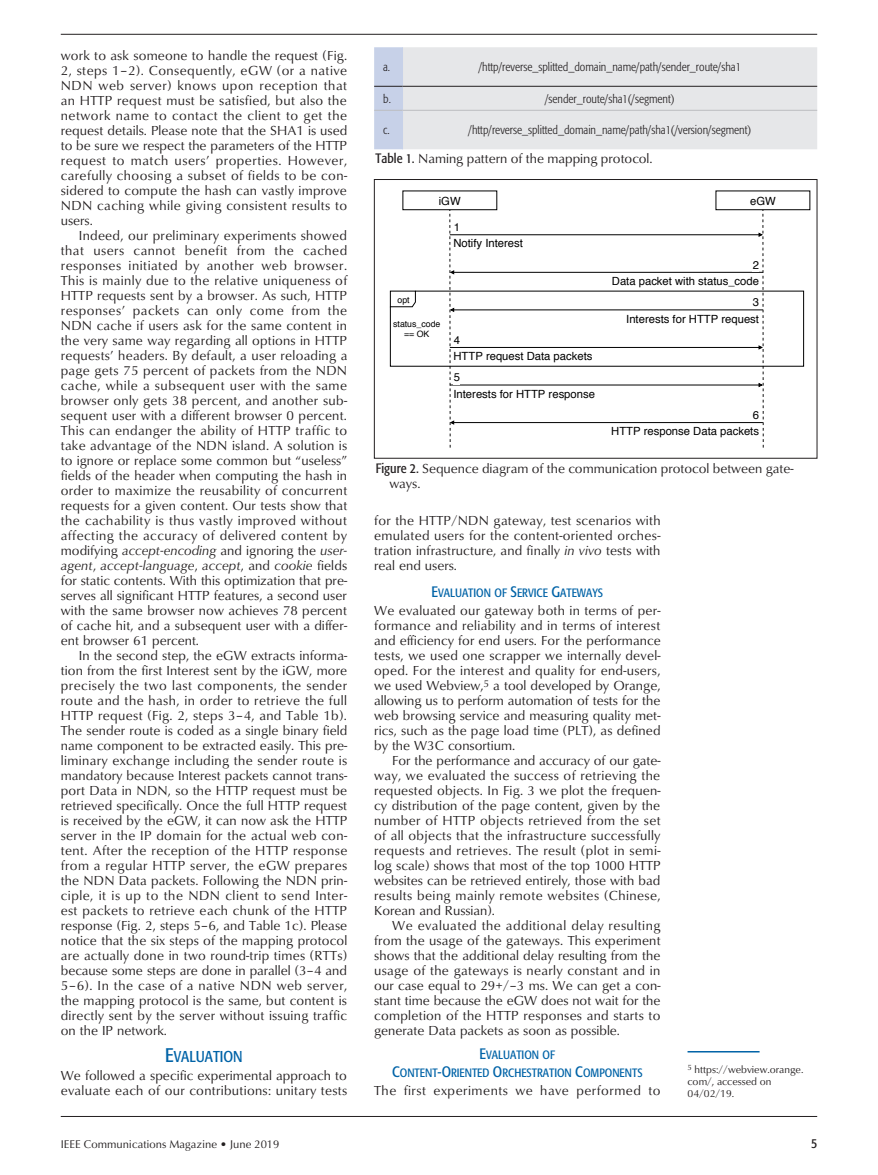
<style>
.page{position:relative;width:878px;height:1175px;background:#fff}
.page>*{position:absolute;margin:0;border:0;box-sizing:border-box;transform-origin:0 0}
.HEADER___2{font:15.6px "Formata Condensed SC800";color:#0163a7}
.TEXT__Body{font:13.5px/15px "Classico URW";color:#231f20;text-align:justify}
.TEXT__Body_-_No_Inde{font:13.5px/15px "Classico URW";letter-spacing:.01em;color:#231f20;text-align:justify}
.TEXT__Body_-_No_Inde-2{font:13.5px "Classico URW";letter-spacing:.035em;color:#231f20}
.t1{font:13.5px "Formata Condensed SC800";color:#231f20}
.t2{font:300 condensed 12px "Formata";color:#231f20}
.HEADER___3{font:12px/18px "Formata Condensed SC800";color:#0163a7;text-align:center}
.t3{font:11.25px "Helvetica";color:#000}
.t4{font:11.25px "Optima";color:#231f20}
.TEXT__Footnotes{font:10.5px/12px "Classico URW";color:#231f20}
.t5{font:8.7px/10.4px "Helvetica";color:#000;text-align:center}
.s1{font-style:italic}
.s2{font-size:19.5px}
.s3{font-family:"Formata";font-stretch:condensed}
.s4{font-size:15px}
</style>
<div class="page">
<hr style="left:61px;top:34px;width:756px;height:1px;background:#231f20">
<hr style="left:61px;top:1116px;width:756px;height:1px;background:#231f20">
<hr style="left:687px;top:1051px;width:72px;height:1px;background:#0163a7">
<div style="left:403px;top:47px;width:414px;height:102px;background:#e6e7e9"></div>
<hr style="left:402px;top:86px;width:415px;height:1px;background:#231f20">
<div style="left:374px;top:47px;width:29px;height:102px;background:#c7d1e8"></div>
<hr style="left:402px;top:110px;width:415px;height:1px;background:#bcbdc0">
<div style="left:402px;top:190px;width:95px;height:20px;border:1px solid #000"></div>
<div style="left:715px;top:190px;width:95px;height:20px;border:1px solid #000"></div>
<svg style="left:389px;top:210px;width:415px;height:237px"></svg>
<div style="left:611px;top:424px;width:148px;height:14px;background:#fff"></div>
<div style="left:752px;top:408px;width:7px;height:14px;background:#fff"></div>
<div style="left:374px;top:179px;width:443px;height:279px;border:1px solid #231f20"></div>
<p class="TEXT__Body" style="left:61px;top:47px;width:288px">work to ask someone to handle the request (Fig.<br>2, steps 1–2). Consequently, eGW (or a native NDN web server) knows upon reception that an HTTP request must be satisfied, but also the network name to contact the client to get the request details. Please note that the SHA1 is used to be sure we respect the parameters of the HTTP request to match users’ properties. However, carefully choosing a subset of fields to be con&shy;sidered to compute the hash can vastly improve NDN caching while giving consistent results to users.</p>
<p class="TEXT__Body" style="left:61px;top:227px;width:288px;text-indent:18px">Indeed, our preliminary experiments showed that users cannot benefit from the cached responses initiated by another web browser.<br>This is mainly due to the relative uniqueness of HTTP requests sent by a browser. As such, HTTP responses’ packets can only come from the NDN cache if users ask for the same content in the very same way regarding all options in HTTP requests’ headers. By default, a user reloading a page gets 75 percent of packets from the NDN cache, while a subsequent user with the same browser only gets 38 percent, and another sub&shy;sequent user with a different browser 0 percent.<br>This can endanger the ability of HTTP traffic to take advantage of the NDN island. A solution is to ignore or replace some common but “useless” fields of the header when computing the hash in order to maximize the reusability of concurrent requests for a given content. Our tests show that the cachability is thus vastly improved without affecting the accuracy of delivered content by modifying <span class="s1">accept-encoding</span> and ignoring the <span class="s1">user&shy;agent</span>, <span class="s1">accept-language</span>, <span class="s1">accept</span>, and <span class="s1">cookie</span> fields for static contents. With this optimization that pre&shy;serves all significant HTTP features, a second user with the same browser now achieves 78 percent of cache hit, and a subsequent user with a differ&shy;ent browser 61 percent.</p>
<p class="TEXT__Body" style="left:61px;top:647px;width:288px;text-indent:18px">In the second step, the eGW extracts informa&shy;tion from the first Interest sent by the iGW, more precisely the two last components, the sender route and the hash, in order to retrieve the full HTTP request (Fig. 2, steps 3–4, and Table 1b).<br>The sender route is coded as a single binary field name component to be extracted easily. This pre&shy;liminary exchange including the sender route is mandatory because Interest packets cannot trans&shy;port Data in NDN, so the HTTP request must be retrieved specifically. Once the full HTTP request is received by the eGW, it can now ask the HTTP server in the IP domain for the actual web con&shy;tent. After the reception of the HTTP response from a regular HTTP server, the eGW prepares the NDN Data packets. Following the NDN prin&shy;ciple, it is up to the NDN client to send Inter&shy;est packets to retrieve each chunk of the HTTP response (Fig. 2, steps 5–6, and Table 1c). Please notice that the six steps of the mapping protocol are actually done in two round-trip times (RTTs) because some steps are done in parallel (3–4 and 5–6). In the case of a native NDN web server, the mapping protocol is the same, but content is directly sent by the server without issuing traffic on the IP network.</p>
<p class="HEADER___2" style="left:165px;top:1047px;width:79px"><span class="s2">E</span>VALUATION</p>
<p class="TEXT__Body_-_No_Inde" style="left:61px;top:1067px;width:288px">We followed a specific experimental approach to evaluate each of our contributions: unitary tests</p>
<p class="t2" style="left:383px;top:60px;width:8px">a.</p>
<p class="t2" style="left:478px;top:60px;width:264px">/http/reverse_splitted_domain_name/path/sender_route/sha1</p>
<p class="t2" style="left:383px;top:92px;width:9px">b.</p>
<p class="t2" style="left:545px;top:92px;width:131px">/sender_route/sha1(/segment)</p>
<p class="t2" style="left:383px;top:123px;width:8px">c.</p>
<p class="t2" style="left:468px;top:123px;width:284px">/http/reverse_splitted_domain_name/path/sha1(/version/segment)</p>
<p class="TEXT__Body" style="left:375px;top:151px;width:278px"><span class="s3">Table 1.</span> Naming pattern of the mapping protocol.</p>
<p class="t3" style="left:438px;top:192px;width:23px">iGW</p>
<p class="t3" style="left:750px;top:192px;width:27px">eGW</p>
<p class="t3" style="left:454px;top:218px;width:8px">1</p>
<p class="t3" style="left:453px;top:235px;width:71px">Notify Interest</p>
<p class="t5" style="left:397px;top:295px;width:14px">opt</p>
<p class="t5" style="left:393px;top:319px;width:49px">status_code == OK</p>
<p class="t3" style="left:454px;top:331px;width:8px">4</p>
<p class="t3" style="left:453px;top:347px;width:140px">HTTP request Data packets</p>
<p class="t3" style="left:454px;top:369px;width:8px">5</p>
<p class="t3" style="left:453px;top:385px;width:143px">Interests for HTTP response</p>
<p class="t3" style="left:752px;top:256px;width:8px">2</p>
<p class="t3" style="left:612px;top:272px;width:149px">Data packet with status_code</p>
<p class="t3" style="left:752px;top:294px;width:8px">3</p>
<p class="t3" style="left:626px;top:310px;width:134px">Interests for HTTP request</p>
<p class="t3" style="left:752px;top:406px;width:8px">6</p>
<p class="t3" style="left:611px;top:422px;width:149px">HTTP response Data packets</p>
<p class="TEXT__Body" style="left:389px;top:461px;width:406px;text-indent:-13px"><span class="s3">Figure 2.</span> Sequence diagram of the communication protocol between gate&shy;ways.</p>
<p class="TEXT__Body_-_No_Inde" style="left:374px;top:512px;width:288px">for the HTTP/NDN gateway, test scenarios with emulated users for the content-oriented orches&shy;tration infrastructure, and finally <span class="s1">in vivo</span> tests with real end users.</p>
<p class="HEADER___3" style="left:431px;top:584px;width:173px"><span class="s4">E</span>VALUATION OF <span class="s4">S</span>ERVI CE <span class="s4">G</span>ATEWAYS</p>
<p class="TEXT__Body_-_No_Inde" style="left:374px;top:602px;width:288px">We evaluated our gateway both in terms of per&shy;formance and reliability and in terms of interest and efficiency for end users. For the performance tests, we used one scrapper we internally devel&shy;oped. For the interest and quality for end-users, we used Webview,<sup>5</sup> a tool developed by Orange, allowing us to perform automation of tests for the web browsing service and measuring quality met&shy;rics, such as the page load time (PLT), as defined by the W3C consortium.</p>
<p class="TEXT__Body" style="left:374px;top:752px;width:288px;text-indent:18px">For the performance and accuracy of our gate&shy;way, we evaluated the success of retrieving the requested objects. In Fig. 3 we plot the frequen&shy;cy distribution of the page content, given by the number of HTTP objects retrieved from the set of all objects that the infrastructure successfully requests and retrieves. The result (plot in semi&shy;log scale) shows that most of the top 1000 HTTP websites can be retrieved entirely, those with bad results being mainly remote websites (Chinese, Korean and Russian).</p>
<p class="TEXT__Body" style="left:374px;top:917px;width:288px;text-indent:18px">We evaluated the additional delay resulting from the usage of the gateways. This experiment shows that the additional delay resulting from the usage of the gateways is nearly constant and in our case equal to 29+/–3 ms. We can get a con&shy;stant time because the eGW does not wait for the completion of the HTTP responses and starts to generate Data packets as soon as possible.</p>
<p class="HEADER___3" style="left:392px;top:1046px;width:252px"><span class="s4">E</span>VALUATION OF<br><span class="s4">C</span>ONTENT<span class="s4">-O</span>RIENTED <span class="s4">O</span>RCHESTRATION <span class="s4">C</span>OMPONENTS</p>
<p class="TEXT__Body_-_No_Inde-2" style="left:374px;top:1080px;width:288px">The first experiments we have performed to</p>
<p class="TEXT__Footnotes" style="left:687px;top:1062px;width:117px"><sup>5</sup> https://webview.orange. com/, accessed on<br>04/02/19.</p>
<p class="t4" style="left:61px;top:1137px;width:220px">IEEE Communications Magazine • June 2019</p>
<p class="t1" style="left:811px;top:1134px;width:8px">5</p>
</div>
